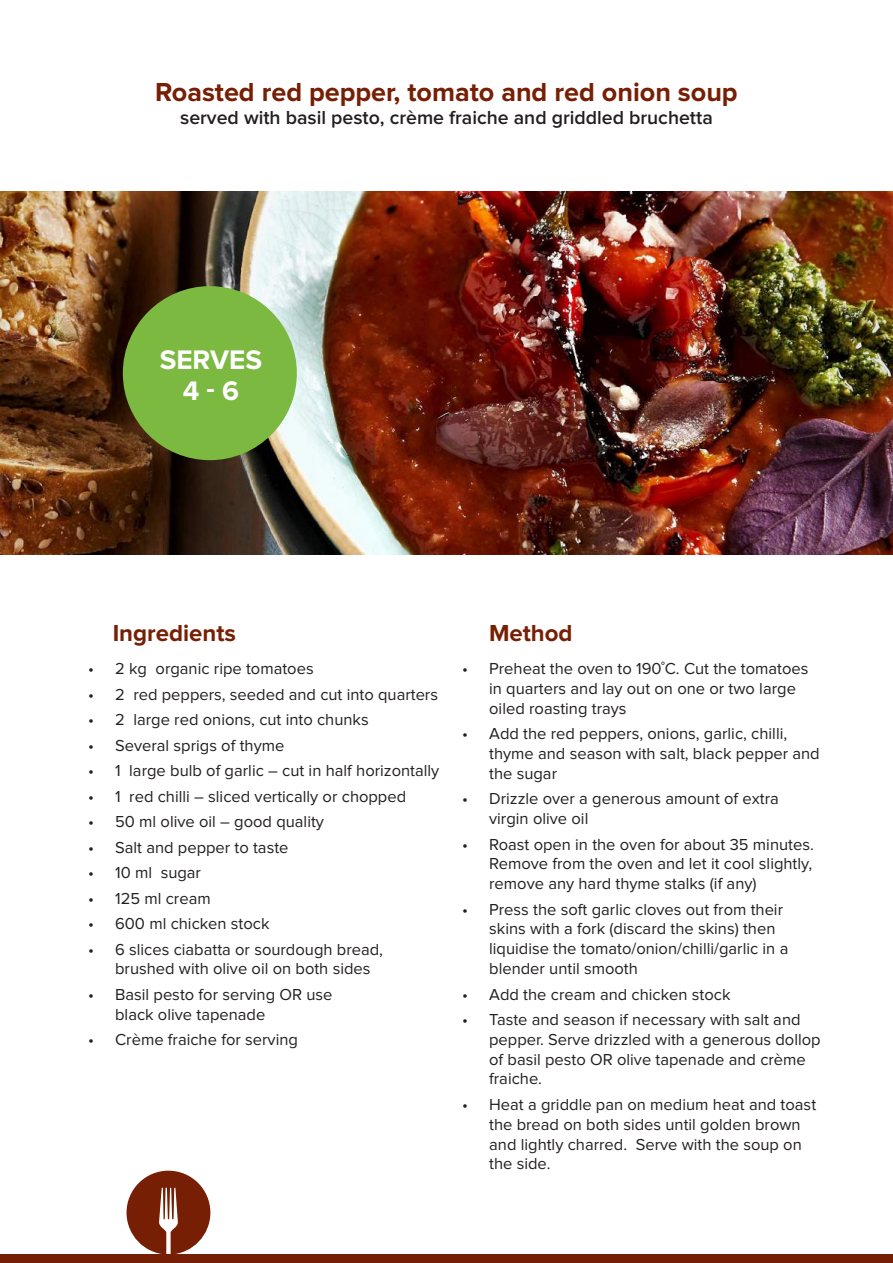
<style>
.page{position:relative;width:893px;height:1263px;background:#fff}
.page>*{position:absolute;margin:0;border:0;box-sizing:border-box;transform-origin:0 0}
.t1{font:700 27.75px/30.9px "Proxima Nova";color:#fff;text-align:center}
.t2{font:700 27px "Proxima Nova";color:#761f04}
.t3{font:700 24px "Proxima Nova";color:#761f04}
.t4{font:600 19.5px "Proxima Nova";color:#231f20}
.t5{font:16.5px/19.8px "Proxima Nova";color:#231f20}
</style>
<div class="page">
<img style="left:0;top:191px;width:893px;height:364px">
<svg style="left:127px;top:1171px;width:83px;height:83px"></svg>
<div style="left:123px;top:286px;width:174px;height:174px;background:#7cb941;border-radius:50%"></div>
<div style="left:0;top:1254px;width:893px;height:9px;background:#761f04"></div>
<h2 class="t2" style="left:155px;top:79px;width:584px">Roasted red pepper, tomato and red onion soup</h2>
<p class="t4" style="left:180px;top:109px;width:534px">served with basil pesto, crème fraiche and griddled bruchetta</p>
<h1 class="t1" style="left:160px;top:345px;width:104px">SERVES<br>4 - 6</h1>
<h3 class="t3" style="left:113px;top:622px;width:125px">Ingredients</h3>
<h3 class="t3" style="left:489px;top:622px;width:85px">Method</h3>
<p class="t5" style="left:88px;top:659px;width:227px">• 2 kg organic ripe tomatoes</p>
<p class="t5" style="left:88px;top:685px;width:351px">• 2 red peppers, seeded and cut into quarters</p>
<p class="t5" style="left:88px;top:710px;width:282px">• 2 large red onions, cut into chunks</p>
<p class="t5" style="left:88px;top:736px;width:198px">• Several sprigs of thyme</p>
<p class="t5" style="left:88px;top:761px;width:353px">• 1 large bulb of garlic – cut in half horizontally</p>
<p class="t5" style="left:88px;top:787px;width:320px">• 1 red chilli – sliced vertically or chopped</p>
<p class="t5" style="left:88px;top:812px;width:237px">• 50 ml olive oil – good quality</p>
<p class="t5" style="left:88px;top:838px;width:202px">• Salt and pepper to taste</p>
<p class="t5" style="left:88px;top:863px;width:114px">• 10 ml sugar</p>
<p class="t5" style="left:88px;top:889px;width:124px">• 125 ml cream</p>
<p class="t5" style="left:88px;top:914px;width:183px">• 600 ml chicken stock</p>
<p class="t5" style="left:115px;top:940px;width:269px;text-indent:-27px">• 6 slices ciabatta or sourdough bread, brushed with olive oil on both sides</p>
<p class="t5" style="left:115px;top:985px;width:219px;text-indent:-27px">• Basil pesto for serving OR use black olive tapenade</p>
<p class="t5" style="left:88px;top:1030px;width:211px">• Crème fraiche for serving</p>
<p class="t5" style="left:489px;top:659px;width:321px;text-indent:-27px">• Preheat the oven to 190˚C. Cut the tomatoes in quarters and lay out on one or two large oiled roasting trays</p>
<p class="t5" style="left:489px;top:724px;width:332px;text-indent:-27px">• Add the red peppers, onions, garlic, chilli, thyme and season with salt, black pepper and the sugar</p>
<p class="t5" style="left:489px;top:789px;width:291px;text-indent:-27px">• Drizzle over a generous amount of extra virgin olive oil</p>
<p class="t5" style="left:489px;top:835px;width:326px;text-align:justify;text-indent:-27px">• Roast open in the oven for about 35 minutes.<br>Remove from the oven and let it cool slightly, remove any hard thyme stalks (if any)</p>
<p class="t5" style="left:489px;top:900px;width:301px;text-indent:-27px">• Press the soft garlic cloves out from their skins with a fork (discard the skins) then liquidise the tomato/onion/chilli/garlic in a blender until smooth</p>
<p class="t5" style="left:462px;top:985px;width:270px">• Add the cream and chicken stock</p>
<p class="t5" style="left:489px;top:1010px;width:333px;text-indent:-27px">• Taste and season if necessary with salt and pepper. Serve drizzled with a generous dollop of basil pesto OR olive tapenade and crème fraiche.</p>
<p class="t5" style="left:489px;top:1095px;width:328px;text-indent:-27px">• Heat a griddle pan on medium heat and toast the bread on both sides until golden brown and lightly charred. Serve with the soup on the side.</p>
</div>
